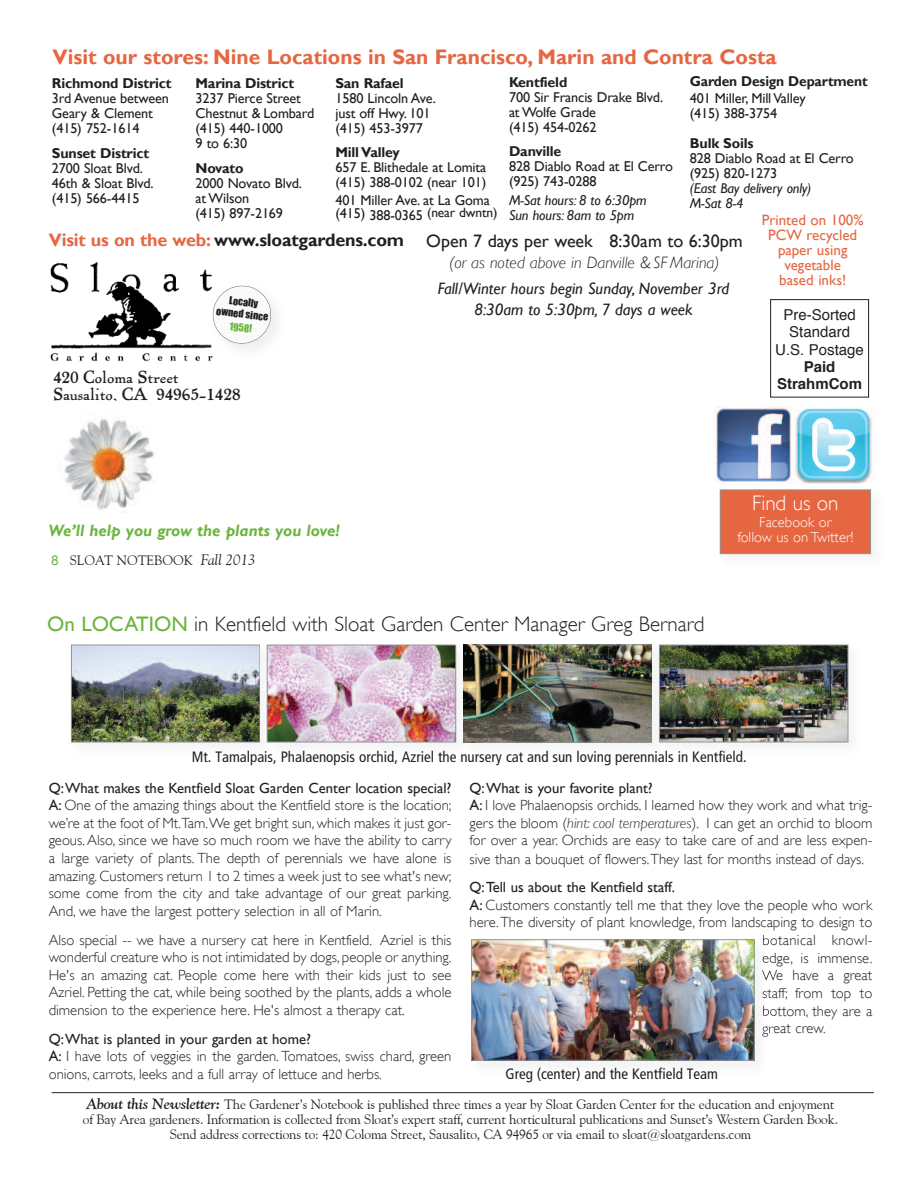
<style>
.page{position:relative;width:918px;height:1188px;background:#fff}
.page>*{position:absolute;margin:0;border:0;box-sizing:border-box;transform-origin:0 0}
.t1{font:700 21px "Gill Sans";color:#e66642}
.t2{font:300 21px "Gill Sans";color:#231f20}
.t3{font:300 21px "Gill Sans";color:#fff}
.t4{font:700 18px "Gill Sans";letter-spacing:-.01em;color:#231f20}
.t5{font:18px "Gill Sans";color:#231f20}
.t6{font:italic 16.5px/21px "Gill Sans";color:#231f20;text-align:center}
.t7{font:16.5px/16.5px "VT Pabst Oldstyle";color:#231f20}
.t8{font:italic 300 16.5px "Gill Sans";color:#231f20}
.t9{font:italic 700 16.5px "Gill Sans";color:#6cb43f}
.t10{font:condensed 15px "Frutiger";color:#231f20}
.t11{font:15px/15px "Gill Sans";color:#e66642;text-align:center}
.t12{font:15px/17.2px "Helvetica";color:#231f20;text-align:center}
.t13{font:700 15px/17.2px "Helvetica";color:#231f20;text-align:center}
.t14{font:300 14.7px/17.7px "Gill Sans";color:#231f20;text-align:justify}
.t15{font:14.7px "Gill Sans";color:#231f20}
.t16{font:300 14.7px "Gill Sans";letter-spacing:.02em;color:#231f20}
.t17{font:300 14.55px/15px "Gill Sans";color:#fff;text-align:center}
.t18{font:14.25px/15px "Gill Sans";letter-spacing:-.01em;color:#231f20}
.t19{font:700 14.25px "Gill Sans";letter-spacing:-.01em;color:#231f20}
.t20{font:italic 14.25px/15px "Gill Sans";letter-spacing:-.01em;color:#231f20}
.t21{font:13.5px/15px "Goudy Old Style BT";letter-spacing:-.01em;color:#231f20;text-align:center}
.t22{font:10.05px/12.1px "Impact";color:#231f20;text-align:center}
.t23{font:10.05px "Impact";color:#6cb43f}
.s1{color:#e66642}
.s2{font-family:"Arial";color:#6cb43f}
.s3{font-style:italic;font-size:15px}
.s4{font-weight:400;color:#6cb43f}
.s5{font-weight:400}
.s6{font-style:italic}
.s7{font-weight:700;font-style:italic;font-size:15px}
</style>
<div class="page">
<img style="left:64px;top:418px;width:91px;height:95px">
<hr style="left:52px;top:1092px;width:822px;height:1px;background:#231f20">
<div style="left:770px;top:299px;width:99px;height:99px;border:1px solid #231f20"></div>
<img style="left:50px;top:262px;width:163px;height:100px">
<img style="left:196px;top:286px;width:17px;height:69px">
<svg style="left:209px;top:282px;width:66px;height:65px"></svg>
<img style="left:714px;top:406px;width:78px;height:77px">
<img style="left:795px;top:408px;width:77px;height:75px">
<img style="left:719px;top:489px;width:154px;height:67px">
<div style="left:720px;top:490px;width:151px;height:64px;background:#e66642"></div>
<div style="left:720px;top:490px;width:151px;height:64px;border:1px solid #939598"></div>
<img style="left:71px;top:644px;width:780px;height:101px">
<img style="left:73px;top:647px;width:185px;height:93px">
<div style="left:71px;top:645px;width:189px;height:97px;border:1px solid #939598"></div>
<img style="left:475px;top:647px;width:175px;height:93px">
<div style="left:463px;top:645px;width:189px;height:97px;border:1px solid #939598"></div>
<img style="left:661px;top:647px;width:185px;height:93px">
<div style="left:659px;top:645px;width:189px;height:97px;border:1px solid #939598"></div>
<img style="left:471px;top:945px;width:303px;height:119px">
<svg style="left:763px;top:935px;width:11px;height:10px"></svg>
<svg style="left:763px;top:955px;width:11px;height:9px"></svg>
<svg style="left:762px;top:970px;width:12px;height:12px"></svg>
<svg style="left:763px;top:988px;width:11px;height:11px"></svg>
<svg style="left:763px;top:1006px;width:11px;height:11px"></svg>
<svg style="left:762px;top:1025px;width:12px;height:12px"></svg>
<img style="left:473px;top:941px;width:280px;height:117px">
<div style="left:471px;top:939px;width:284px;height:121px;border:1px solid #939598"></div>
<img style="left:457px;top:644px;width:18px;height:101px">
<img style="left:463px;top:645px;width:1px;height:97px">
<img style="left:464px;top:645px;width:11px;height:97px">
<img style="left:269px;top:647px;width:185px;height:93px">
<div style="left:267px;top:645px;width:189px;height:97px;border:1px solid #939598"></div>
<h1 class="t1" style="left:53px;top:44px;width:726px">Visit our stores: Nine Locations in San Francisco, Marin and Contra Costa</h1>
<p class="t19" style="left:690px;top:73px;width:179px">Garden Design Department</p>
<p class="t18" style="left:690px;top:90px;width:117px">401 Miller, MillValley (415) 388-3754</p>
<p class="t19" style="left:690px;top:134px;width:65px">Bulk Soils</p>
<p class="t18" style="left:690px;top:150px;width:165px">828 Diablo Road at El Cerro (925) 820-1273</p>
<p class="t20" style="left:690px;top:180px;width:123px">(East Bay delivery only)<br>M-Sat 8-4</p>
<p class="t19" style="left:509px;top:74px;width:60px">Kentfield</p>
<p class="t18" style="left:509px;top:89px;width:156px">700 Sir Francis Drake Blvd. at Wolfe Grade<br>(415) 454-0262</p>
<p class="t19" style="left:509px;top:143px;width:54px">Danville</p>
<p class="t18" style="left:509px;top:158px;width:165px">828 Diablo Road at El Cerro (925) 743-0288</p>
<p class="t20" style="left:509px;top:193px;width:139px">M-Sat hours: 8 to 6:30pm<br>Sun hours: 8am to 5pm</p>
<p class="t19" style="left:52px;top:74px;width:121px">Richmond District</p>
<p class="t18" style="left:52px;top:90px;width:118px">3rd Avenue between<br>Geary &amp; Clement (415) 752-1614</p>
<p class="t19" style="left:52px;top:145px;width:99px">Sunset District</p>
<p class="t18" style="left:52px;top:161px;width:103px">2700 Sloat Blvd.<br>46th &amp; Sloat Blvd. (415) 566-4415</p>
<p class="t19" style="left:196px;top:74px;width:100px">Marina District</p>
<p class="t18" style="left:196px;top:90px;width:120px">3237 Pierce Street<br>Chestnut &amp; Lombard (415) 440-1000<br>9 to 6:30</p>
<p class="t19" style="left:196px;top:160px;width:50px">Novato</p>
<p class="t18" style="left:196px;top:176px;width:108px">2000 Novato Blvd. at Wilson<br>(415) 897-2169</p>
<p class="t19" style="left:335px;top:74px;width:70px">San Rafael</p>
<p class="t18" style="left:335px;top:90px;width:102px">1580 Lincoln Ave. just off Hwy. 101 (415) 453-3977</p>
<p class="t19" style="left:335px;top:143px;width:66px">MillValley</p>
<p class="t18" style="left:335px;top:159px;width:152px">657 E. Blithedale at Lomita (415) 388-0102 (near 101)</p>
<p class="t18" style="left:335px;top:192px;width:163px">401 Miller Ave. at La Goma (415) 388-0365 <sup>(near</sup> <sup>dwntn)</sup></p>
<p class="t11" style="left:762px;top:212px;width:103px">Printed on 100%<br>PCW recycled paper using vegetable<br>based inks!</p>
<p class="t4" style="left:49px;top:229px;width:357px"><span class="s1">Visit us on the web:</span> www.sloatgardens.com</p>
<p class="t5" style="left:426px;top:230px;width:318px">Open 7 days per week 8:30am to 6:30pm</p>
<p class="t8" style="left:449px;top:253px;width:272px">(or as noted above in Danville &amp; SF Marina)</p>
<p class="t6" style="left:438px;top:277px;width:293px">Fall/Winter hours begin Sunday, November 3rd<br>8:30am to 5:30pm, 7 days a week</p>
<p class="t22" style="left:219px;top:293px;width:54px;rotate:7deg">Locally owned since</p>
<p class="t23" style="left:230px;top:320px;width:24px;rotate:7deg">1958!</p>
<p class="t12" style="left:775px;top:308px;width:90px">Pre-Sorted<br>Standard<br>U.S. Postage</p>
<p class="t13" style="left:777px;top:359px;width:86px">Paid<br>StrahmCom</p>
<p class="t7" style="left:53px;top:370px;width:189px">420 Coloma Street<br>Sausalito, CA 94965-1428</p>
<p class="t9" style="left:49px;top:521px;width:293px">We’ll help you grow the plants you love!</p>
<p class="t21" style="left:51px;top:553px;width:206px"><span class="s2">8</span> Sloat Notebook <span class="s3">Fall 2013</span></p>
<h1 class="t2" style="left:47px;top:612px;width:659px"><span class="s4">On LOCATION</span> in Kentfield with Sloat Garden Center Manager Greg Bernard</h1>
<h1 class="t3" style="left:752px;top:492px;width:88px">Find us on</h1>
<p class="t17" style="left:737px;top:515px;width:118px">Facebook or<br>follow us on Twitter!</p>
<p class="t10" style="left:192px;top:751px;width:556px">Mt. Tamalpais, Phalaenopsis orchid, Azriel the nursery cat and sun loving perennials in Kentfield.</p>
<p class="t14" style="left:49px;top:779px;width:404px"><span class="s5">Q:What makes the Kentfield Sloat Garden Center location special?<br>A:</span> One of the amazing things about the Kentfield store is the location; we’re at the foot of Mt.Tam.We get bright sun, which makes it just gor&shy;geous.Also, since we have so much room we have the ability to carry a large variety of plants. The depth of perennials we have alone is amazing. Customers return 1 to 2 times a week just to see what's new; some come from the city and take advantage of our great parking.<br>And, we have the largest pottery selection in all of Marin.</p>
<p class="t14" style="left:49px;top:931px;width:404px">Also special -- we have a nursery cat here in Kentfield. Azriel is this wonderful creature who is not intimidated by dogs, people or anything.<br>He's an amazing cat. People come here with their kids just to see Azriel. Petting the cat, while being soothed by the plants, adds a whole dimension to the experience here. He's almost a therapy cat.</p>
<p class="t14" style="left:49px;top:1030px;width:404px;text-align:left"><span class="s5">Q:What is planted in your garden at home?<br>A:</span> I have lots of veggies in the garden. Tomatoes, swiss chard, green onions, carrots, leeks and a full array of lettuce and herbs.</p>
<p class="t14" style="left:470px;top:779px;width:404px;text-align:left"><span class="s5">Q:What is your favorite plant?<br>A:</span> I love Phalaenopsis orchids. I learned how they work and what trig&shy;gers the bloom (<span class="s6">hint: cool temperatures</span>). I can get an orchid to bloom for over a year. Orchids are easy to take care of and are less expen&shy;sive than a bouquet of flowers.They last for months instead of days.</p>
<p class="t15" style="left:470px;top:878px;width:207px">Q:Tell us about the Kentfield staff.</p>
<p class="t14" style="left:470px;top:896px;width:404px"><span class="s5">A:</span> Customers constantly tell me that they love the people who work</p>
<p class="t14" style="left:470px;top:914px;width:404px">here.The diversity of plant knowledge, from landscaping to design to</p>
<p class="t16" style="left:762px;top:932px;width:112px">botanical knowl-</p>
<p class="t14" style="left:762px;top:949px;width:112px">edge, is immense.</p>
<p class="t14" style="left:762px;top:967px;width:112px">We have a great</p>
<p class="t14" style="left:762px;top:984px;width:112px">staff; from top to</p>
<p class="t14" style="left:762px;top:1002px;width:112px">bottom, they are a</p>
<p class="t14" style="left:762px;top:1020px;width:65px">great crew.</p>
<p class="t10" style="left:505px;top:1068px;width:214px">Greg (center) and the Kentfield Team</p>
<p class="t21" style="left:83px;top:1096px;width:757px"><span class="s7">About this Newsletter:</span> the Gardener’s Notebook is published three times a year by Sloat Garden Center for the education and enjoyment of bay area gardeners. Information is collected from Sloat’s expert staff, current horticultural publications and Sunset’s Western Garden book.<br>Send address corrections to: 420 Coloma Street, Sausalito, Ca 94965 or via email to sloat@sloatgardens.com</p>
</div>
